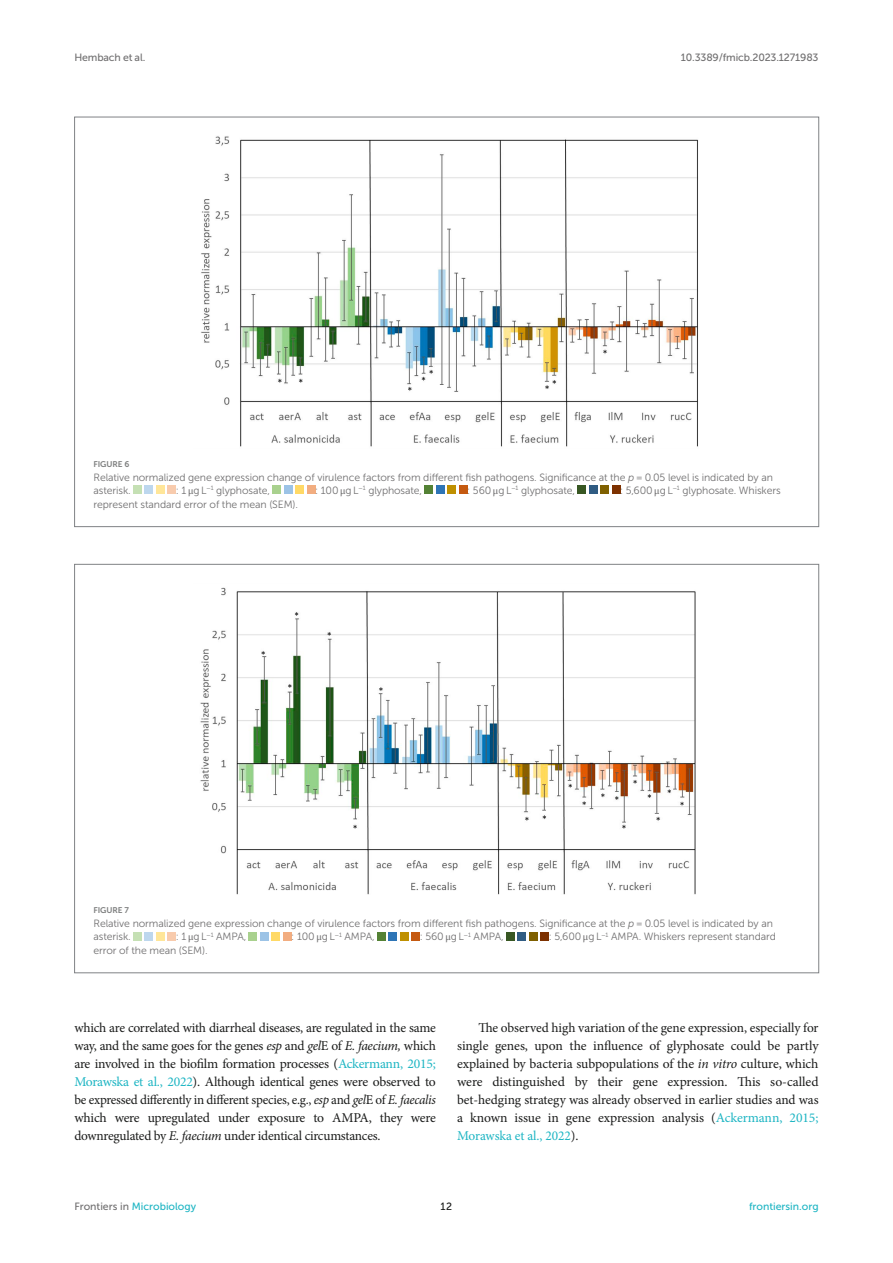
<style>
.page{position:relative;width:893px;height:1263px;background:#fff}
.page>*{position:absolute;margin:0;border:0;box-sizing:border-box;transform-origin:0 0}
.TEXT{font:13.5px/18px "Minion Pro";letter-spacing:-.015em;color:#1b1c1b;text-align:justify}
.FIG_LEG{font:10.5px/13.5px "Museo Sans 300";letter-spacing:-.01em;color:#706f70}
.t1{font:10.5px "Museo Sans 500";letter-spacing:-.015em;color:#706f70}
.t2{font:10.5px "Museo Sans 500";color:#1db5c3}
.t3{font:10.5px "Museo Sans 500";color:#1b1c1b}
.FIG_HD{font:8.25px "Museo Sans 700";letter-spacing:-.01em;color:#7e7f7f}
.s1{font-style:italic}
.s2{font-family:"STIX General"}
.s3{color:#1db5c3}
.s4{color:#706f70}
</style>
<div class="page">
<img style="left:201px;top:136px;width:497px;height:311px">
<div style="left:133px;top:486px;width:9px;height:8px;background:#c5e0b4"></div>
<div style="left:145px;top:486px;width:8px;height:8px;background:#bdd7ee"></div>
<div style="left:156px;top:486px;width:8px;height:8px;background:#ffe699"></div>
<div style="left:168px;top:486px;width:8px;height:8px;background:#f8cbad"></div>
<div style="left:273px;top:486px;width:8px;height:8px;background:#a9d18e"></div>
<div style="left:284px;top:486px;width:8px;height:8px;background:#9cc3e6"></div>
<div style="left:296px;top:486px;width:8px;height:8px;background:#ffd966"></div>
<div style="left:307px;top:486px;width:8px;height:8px;background:#f2ad80"></div>
<div style="left:425px;top:486px;width:8px;height:8px;background:#548235"></div>
<div style="left:436px;top:486px;width:8px;height:8px;background:#2e75b6"></div>
<div style="left:448px;top:486px;width:8px;height:8px;background:#bf9000"></div>
<div style="left:459px;top:486px;width:8px;height:8px;background:#c55a11"></div>
<div style="left:578px;top:486px;width:8px;height:8px;background:#385723"></div>
<div style="left:589px;top:486px;width:8px;height:8px;background:#305c83"></div>
<div style="left:600px;top:486px;width:9px;height:8px;background:#7f6000"></div>
<div style="left:612px;top:486px;width:8px;height:8px;background:#7d3100"></div>
<img style="left:200px;top:587px;width:496px;height:308px">
<div style="left:133px;top:932px;width:9px;height:8px;background:#c5e0b4"></div>
<div style="left:145px;top:932px;width:8px;height:8px;background:#bdd7ee"></div>
<div style="left:156px;top:932px;width:8px;height:8px;background:#ffe699"></div>
<div style="left:168px;top:932px;width:8px;height:8px;background:#f8cbad"></div>
<div style="left:249px;top:932px;width:8px;height:8px;background:#a9d18e"></div>
<div style="left:260px;top:932px;width:8px;height:8px;background:#9cc3e6"></div>
<div style="left:272px;top:932px;width:8px;height:8px;background:#ffd966"></div>
<div style="left:283px;top:932px;width:8px;height:8px;background:#f2ad80"></div>
<div style="left:377px;top:932px;width:8px;height:8px;background:#548235"></div>
<div style="left:389px;top:932px;width:8px;height:8px;background:#2e75b6"></div>
<div style="left:400px;top:932px;width:8px;height:8px;background:#bf9000"></div>
<div style="left:412px;top:932px;width:8px;height:8px;background:#c55a11"></div>
<div style="left:506px;top:932px;width:8px;height:8px;background:#385723"></div>
<div style="left:518px;top:932px;width:8px;height:8px;background:#305c83"></div>
<div style="left:529px;top:932px;width:8px;height:8px;background:#7f6000"></div>
<div style="left:541px;top:932px;width:8px;height:8px;background:#7d3100"></div>
<p class="t1" style="left:74px;top:51px;width:72px">Hembach et al.</p>
<p class="t1" style="left:681px;top:51px;width:139px">10.3389/fmicb.2023.1271983</p>
<p class="FIG_HD" style="left:94px;top:460px;width:37px">FIGURE 6</p>
<p class="FIG_LEG" style="left:94px;top:470px;width:681px">Relative normalized gene expression change of virulence factors from different fish pathogens. Significance at the <span class="s1">p</span> = 0.05 level is indicated by an asterisk.</p>
<p class="FIG_LEG" style="left:176px;top:484px;width:96px">: 1 <span class="s2">μ</span>g L<sup>−</sup><sup>1</sup> glyphosate,</p>
<p class="FIG_LEG" style="left:315px;top:484px;width:109px">: 100 <span class="s2">μ</span>g L<sup>−</sup><sup>1</sup> glyphosate,</p>
<p class="FIG_LEG" style="left:467px;top:484px;width:109px">: 560 <span class="s2">μ</span>g L<sup>−</sup><sup>1</sup> glyphosate,</p>
<p class="FIG_LEG" style="left:620px;top:484px;width:162px">: 5,600 <span class="s2">μ</span>g L<sup>−</sup><sup>1</sup> glyphosate. Whiskers</p>
<p class="FIG_LEG" style="left:94px;top:497px;width:206px">represent standard error of the mean (SEM).</p>
<p class="FIG_HD" style="left:94px;top:906px;width:37px">FIGURE 7</p>
<p class="FIG_LEG" style="left:94px;top:916px;width:681px">Relative normalized gene expression change of virulence factors from different fish pathogens. Significance at the <span class="s1">p</span> = 0.05 level is indicated by an asterisk.</p>
<p class="FIG_LEG" style="left:176px;top:930px;width:72px">: 1 <span class="s2">μ</span>g L<sup>−</sup><sup>1</sup> AMPA,</p>
<p class="FIG_LEG" style="left:291px;top:930px;width:85px">: 100 <span class="s2">μ</span>g L<sup>−</sup><sup>1</sup> AMPA,</p>
<p class="FIG_LEG" style="left:420px;top:930px;width:85px">: 560 <span class="s2">μ</span>g L<sup>−</sup><sup>1</sup> AMPA,</p>
<p class="FIG_LEG" style="left:549px;top:930px;width:229px">: 5,600 <span class="s2">μ</span>g L<sup>−</sup><sup>1</sup> AMPA. Whiskers represent standard</p>
<p class="FIG_LEG" style="left:94px;top:943px;width:116px">error of the mean (SEM).</p>
<p class="TEXT" style="left:74px;top:1019px;width:363px">which are correlated with diarrheal diseases, are regulated in the same way, and the same goes for the genes <span class="s1">esp</span> and <span class="s1">gel</span>E of <span class="s1">E. faecium,</span> which are involved in the biofilm formation processes (<span class="s3">Ackermann, 2015; Morawska et al., 2022</span>). Although identical genes were observed to be expressed differently in different species, e.g., <span class="s1">esp</span> and <span class="s1">gel</span>E of <span class="s1">E. faecalis </span>which were upregulated under exposure to AMPA, they were downregulated by <span class="s1">E. faecium</span> under identical circumstances.</p>
<p class="TEXT" style="left:457px;top:1019px;width:363px;text-indent:21px">The observed high variation of the gene expression, especially for single genes, upon the influence of glyphosate could be partly explained by bacteria subpopulations of the <span class="s1">in vitro</span> culture, which were distinguished by their gene expression. This so-called bet-hedging strategy was already observed in earlier studies and was a known issue in gene expression analysis (<span class="s3">Ackermann, 2015; Morawska et al., 2022</span>).</p>
<p class="t2" style="left:74px;top:1200px;width:123px"><span class="s4">Frontiers in</span> Microbiology</p>
<p class="t3" style="left:441px;top:1200px;width:13px">12</p>
<p class="t2" style="left:749px;top:1200px;width:71px">frontiersin.org</p>
</div>
